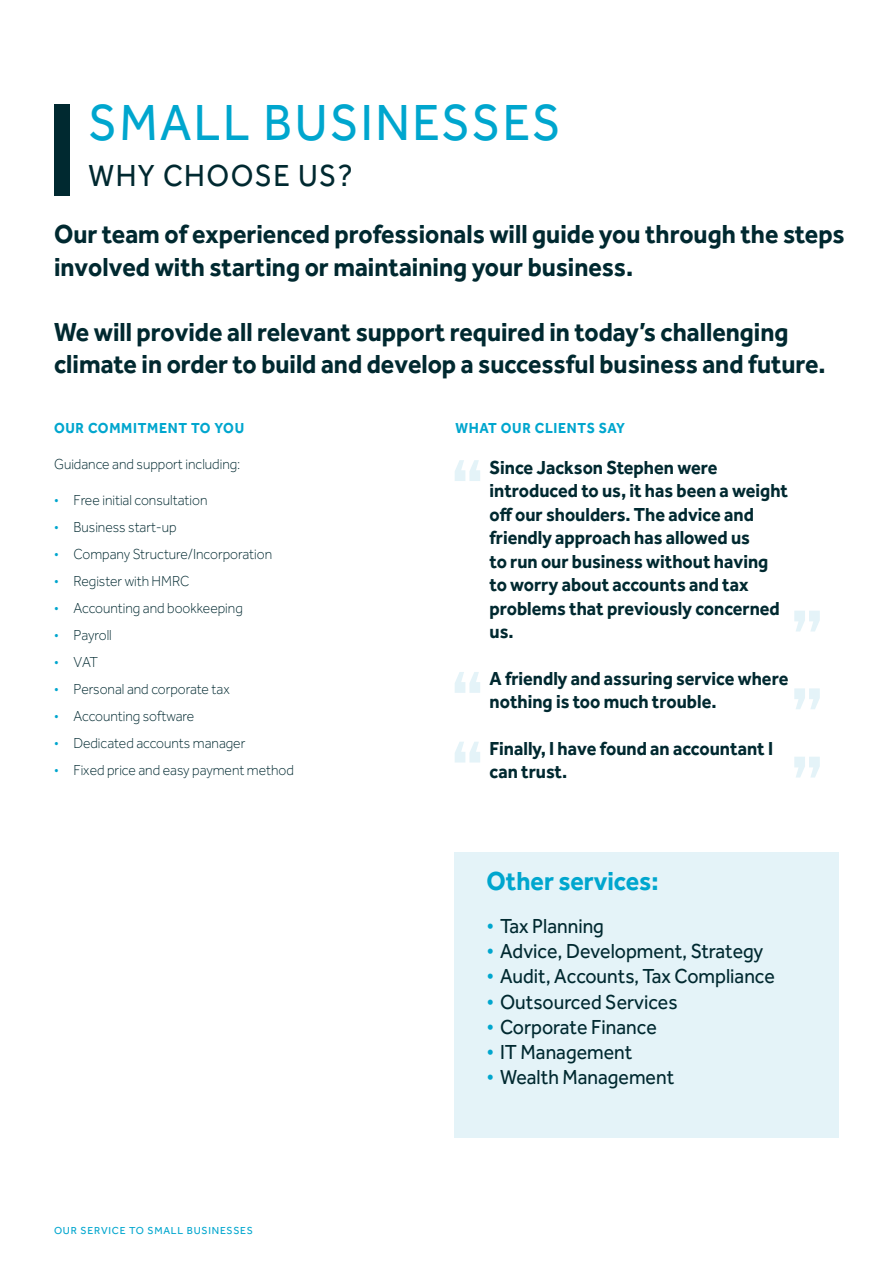
<style>
.page{position:relative;width:893px;height:1263px;background:#fff}
.page>*{position:absolute;margin:0;border:0;box-sizing:border-box;transform-origin:0 0}
.t1{font:52.5px "Effra";letter-spacing:.05em;color:#00a6ce;scale:.93 1}
.t2{font:31.5px "Effra";letter-spacing:.05em;color:#002930;scale:.93 1}
.t3{font:700 27px/32.4px "Effra";color:#002930;scale:.93 1}
.t4{font:700 27px "Effra";color:#00a6ce;scale:.93 1}
.t5{font:21px "Effra";color:#002930;scale:.93 1}
.t6{font:700 19.5px/23.4px "Effra";color:#002930;scale:.93 1}
.t7{font:300 15px "Effra";color:#002930;scale:.93 1}
.t8{font:700 15px "Effra";letter-spacing:.05em;color:#00a6ce;scale:.93 1}
.t9{font:10.5px "Effra";letter-spacing:.075em;color:#00a6ce}
.s1{color:#00a6ce}
</style>
<div class="page">
<svg style="left:455px;top:460px;width:25px;height:21px"></svg>
<div style="left:54px;top:104px;width:15px;height:92px;background:#002930"></div>
<svg style="left:794px;top:688px;width:26px;height:21px"></svg>
<svg style="left:455px;top:742px;width:25px;height:20px"></svg>
<svg style="left:794px;top:611px;width:26px;height:20px"></svg>
<svg style="left:455px;top:672px;width:25px;height:21px"></svg>
<svg style="left:794px;top:757px;width:26px;height:20px"></svg>
<div style="left:455px;top:852px;width:384px;height:286px;background:#e4f3f8"></div>
<p class="t1" style="left:88px;top:91px;width:509px">SMALL BUSINESSES</p>
<p class="t2" style="left:88px;top:157px;width:285px">WHY CHOOSE US?</p>
<p class="t3" style="left:54px;top:218px;width:852px">Our team of experienced professionals will guide you through the steps involved with starting or maintaining your business.</p>
<p class="t3" style="left:54px;top:315px;width:831px">We will provide all relevant support required in today’s challenging climate in order to build and develop a successful business and future.</p>
<p class="t8" style="left:54px;top:419px;width:206px">OUR COMMITMENT TO YOU</p>
<p class="t7" style="left:54px;top:455px;width:202px">Guidance and support including:</p>
<p class="t7" style="left:54px;top:491px;width:166px"><span class="s1">•</span> Free initial consultation</p>
<p class="t7" style="left:54px;top:518px;width:133px"><span class="s1">•</span> Business start-up</p>
<p class="t7" style="left:54px;top:545px;width:236px"><span class="s1">•</span> Company Structure/Incorporation</p>
<p class="t7" style="left:54px;top:572px;width:147px"><span class="s1">•</span> Register with HMRC</p>
<p class="t7" style="left:54px;top:599px;width:205px"><span class="s1">•</span> Accounting and bookkeeping</p>
<p class="t7" style="left:54px;top:626px;width:64px"><span class="s1">•</span> Payroll</p>
<p class="t7" style="left:54px;top:653px;width:49px"><span class="s1">•</span> VAT</p>
<p class="t7" style="left:54px;top:680px;width:190px"><span class="s1">•</span> Personal and corporate tax</p>
<p class="t7" style="left:54px;top:707px;width:152px"><span class="s1">•</span> Accounting software</p>
<p class="t7" style="left:54px;top:734px;width:207px"><span class="s1">•</span> Dedicated accounts manager</p>
<p class="t7" style="left:54px;top:761px;width:260px"><span class="s1">•</span> Fixed price and easy payment method</p>
<p class="t9" style="left:54px;top:1224px;width:200px">OUR SERVICE TO SMALL BUSINESSES</p>
<p class="t8" style="left:455px;top:418px;width:184px">WHAT OUR CLIENTS SAY</p>
<p class="t6" style="left:489px;top:455px;width:323px">Since Jackson Stephen were introduced to us, it has been a weight off our shoulders. The advice and friendly approach has allowed us<br>to run our business without having to worry about accounts and tax problems that previously concerned us.</p>
<p class="t6" style="left:489px;top:666px;width:323px">A friendly and assuring service where nothing is too much trouble.</p>
<p class="t6" style="left:489px;top:736px;width:307px">Finally, I have found an accountant I can trust.</p>
<p class="t4" style="left:487px;top:864px;width:186px">Other services:</p>
<p class="t5" style="left:487px;top:914px;width:128px"><span class="s1">•</span> Tax Planning</p>
<p class="t5" style="left:487px;top:939px;width:299px"><span class="s1">•</span> Advice, Development, Strategy</p>
<p class="t5" style="left:487px;top:964px;width:312px"><span class="s1">•</span> Audit, Accounts, Tax Compliance</p>
<p class="t5" style="left:487px;top:989px;width:207px"><span class="s1">•</span> Outsourced Services</p>
<p class="t5" style="left:487px;top:1014px;width:185px"><span class="s1">•</span> Corporate Finance</p>
<p class="t5" style="left:487px;top:1040px;width:158px"><span class="s1">•</span> IT Management</p>
<p class="t5" style="left:487px;top:1065px;width:203px"><span class="s1">•</span> Wealth Management</p>
</div>
